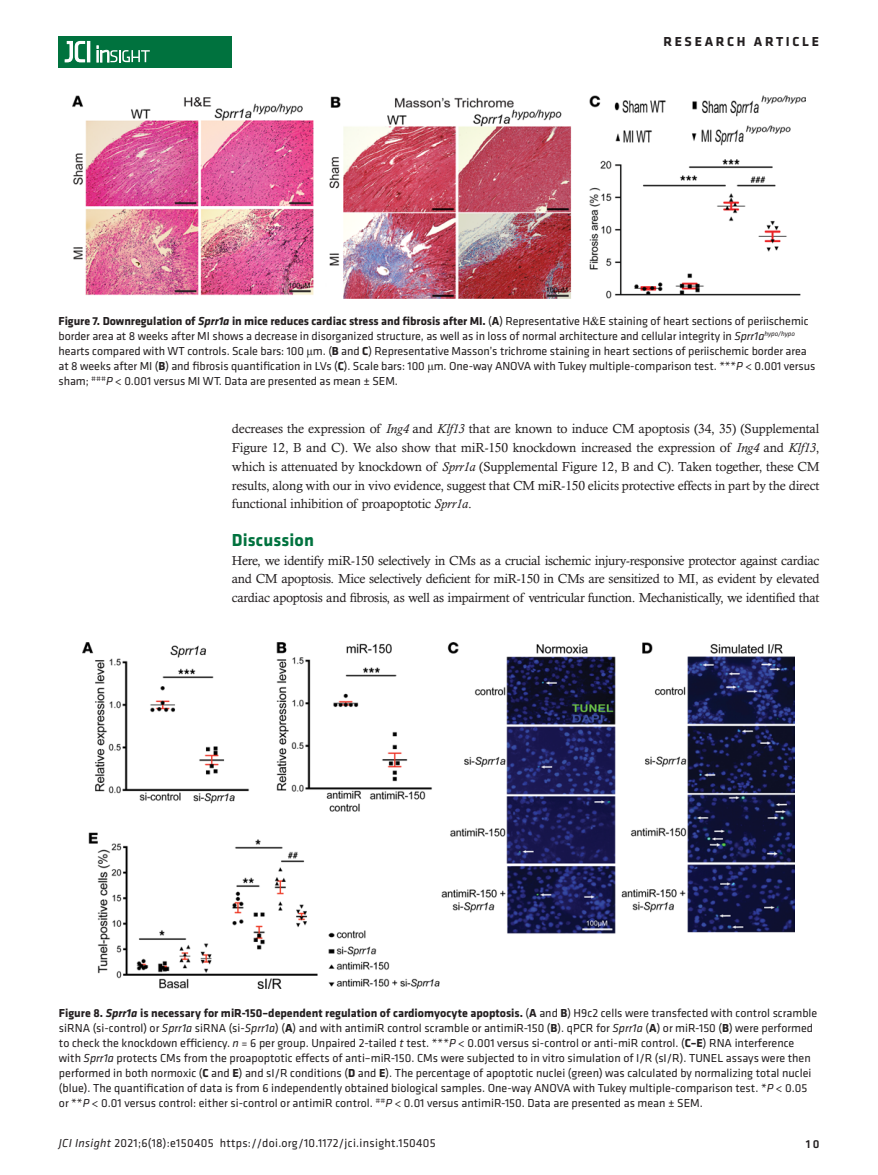
<style>
.page{position:relative;width:878px;height:1175px;background:#fff}
.page>*{position:absolute;margin:0;border:0;box-sizing:border-box;transform-origin:0 0}
.t1{font:700 18px "Klavika";letter-spacing:.01em;color:#00723e}
.t2{font:700 13.5px "Klavika Basic";letter-spacing:.2em;color:#231f20}
.t3{font:13.2px/18.8px "Calisto MT Std";letter-spacing:-.015em;color:#231f20;text-align:justify}
.t4{font:12px/15px "Klavika Basic";color:#231f20}
.t5{font:12px "Klavika Basic";letter-spacing:.025em;color:#231f20}
.t6{font:500 12px "Klavika Basic";color:#231f20}
.s1{font-weight:700}
.s2{font-weight:700;font-style:italic}
.s3{font-family:"Times New Roman"}
.s4{font-style:italic}
</style>
<div class="page">
<div style="left:59px;top:36px;width:173px;height:31px;background:#00723e"></div>
<hr style="left:87px;top:41px;width:3px;height:21px;background:#fff">
<svg style="left:64px;top:41px;width:21px;height:22px"></svg>
<svg style="left:97px;top:46px;width:53px;height:16px"></svg>
<img style="left:73px;top:96px;width:732px;height:203px">
<img style="left:83px;top:643px;width:711px;height:345px">
<p class="t2" style="left:663px;top:32px;width:157px">RESEARCH ARTICLE</p>
<p class="t4" style="left:58px;top:313px;width:758px"><span class="s1">Figure 7. Downregulation of</span> <span class="s2">Sprr1a</span> <span class="s1">in mice reduces cardiac stress and fibrosis after MI.</span> (<span class="s1">A</span>) Representative H<span class="s3">&amp;</span>E staining of heart sections of periischemic border area at 8 weeks after MI shows a decrease in disorganized structure, as well as in loss of normal architecture and cellular integrity in <span class="s4">Sprr1a</span><sup>hypo/hypo </sup>hearts compared with WT controls. Scale bars: 100 <span class="s3">μ</span>m. (<span class="s1">B</span> and <span class="s1">C</span>) Representative Masson’s trichrome staining in heart sections of periischemic border area at 8 weeks after MI (<span class="s1">B</span>) and fibrosis quantification in LVs (<span class="s1">C</span>). Scale bars: 100 <span class="s3">μ</span>m. One-way ANOVA with Tukey multiple-comparison test. ***<span class="s4">P</span> &lt; 0.001 versus sham; <sup>###</sup><span class="s4">P</span> &lt; 0.001 versus MI WT. Data are presented as mean ± SEM.</p>
<p class="t3" style="left:232px;top:419px;width:589px">decreases the expression of <span class="s4">Ing4</span> and <span class="s4">Klf13</span> that are known to induce CM apoptosis (34, 35) (Supplemental Figure 12, B and C). We also show that miR-150 knockdown increased the expression of <span class="s4">Ing4</span> and <span class="s4">Klf13</span>, which is attenuated by knockdown of <span class="s4">Sprr1a</span> (Supplemental Figure 12, B and C). Taken together, these CM results, along with our in vivo evidence, suggest that CM miR-150 elicits protective effects in part by the direct functional inhibition of proapoptotic <span class="s4">Sprr1a</span>.</p>
<h1 class="t1" style="left:232px;top:527px;width:84px">Discussion</h1>
<p class="t3" style="left:232px;top:550px;width:589px">Here, we identify miR-150 selectively in CMs as a crucial ischemic injury-responsive protector against cardiac and CM apoptosis. Mice selectively deficient for miR-150 in CMs are sensitized to MI, as evident by elevated cardiac apoptosis and fibrosis, as well as impairment of ventricular function. Mechanistically, we identified that</p>
<p class="t4" style="left:59px;top:1005px;width:759px"><span class="s1">Figure 8.</span> <span class="s2">Sprr1a</span> <span class="s1">is necessary for miR-150–dependent regulation of cardiomyocyte apoptosis.</span> (<span class="s1">A</span> and <span class="s1">B</span>) H9c2 cells were transfected with control scramble siRNA (si-control) or <span class="s4">Sprr1a</span> siRNA (si-<span class="s4">Sprr1a</span>) (<span class="s1">A</span>) and with antimiR control scramble or antimiR-150 (<span class="s1">B</span>). qPCR for <span class="s4">Sprr1a</span> (<span class="s1">A</span>) or miR-150 (<span class="s1">B</span>) were performed to check the knockdown efficiency. <span class="s4">n</span> = 6 per group. Unpaired 2-tailed <span class="s4">t</span> test. ***<span class="s4">P</span> &lt; 0.001 versus si-control or anti-miR control. (<span class="s1">C–E</span>) RNA interference with <span class="s4">Sprr1a</span> protects CMs from the proapoptotic effects of anti–miR-150. CMs were subjected to in vitro simulation of I/R (sI/R). TUNEL assays were then performed in both normoxic (<span class="s1">C</span> and <span class="s1">E</span>) and sI/R conditions (<span class="s1">D</span> and <span class="s1">E</span>). The percentage of apoptotic nuclei (green) was calculated by normalizing total nuclei (blue). The quantification of data is from 6 independently obtained biological samples. One-way ANOVA with Tukey multiple-comparison test. *<span class="s4">P</span> &lt; 0.05 or **<span class="s4">P</span> &lt; 0.01 versus control: either si-control or antimiR control. <sup>##</sup><span class="s4">P</span> &lt; 0.01 versus antimiR-150. Data are presented as mean ± SEM.</p>
<p class="t5" style="left:59px;top:1135px;width:378px"><span class="s4">JCI Insight</span> 2021;6(18):e150405 https://doi.org/10.1172/jci.insight.150405</p>
<p class="t6" style="left:805px;top:1135px;width:15px">10</p>
</div>
